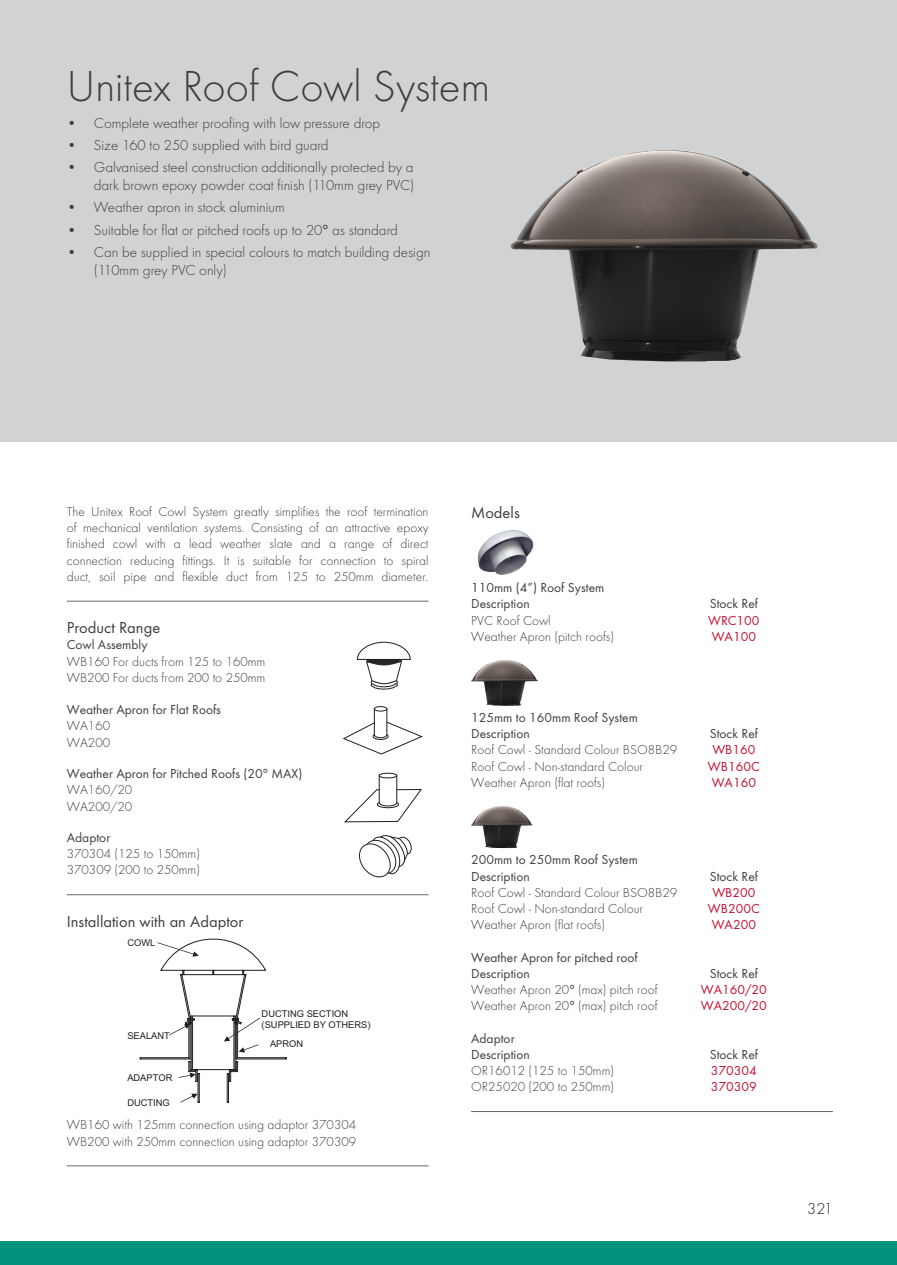
<style>
.page{position:relative;width:897px;height:1265px;background:#fff}
.page>*{position:absolute;margin:0;border:0;box-sizing:border-box;transform-origin:0 0}
.t1{font:300 45px "Futura T";color:#3e3e3f}
.t2{font:16.5px "Futura T";color:#3e3e3f}
.t3{font:300 16.5px "Futura T";color:#231f20}
.t4{font:300 15px/18px "Futura T";color:#3e3e3f;text-align:right}
.t5{font:300 13.5px/16.2px "Futura T";color:#3e3e3f}
.t6{font:13.5px/16.2px "Futura T";color:#3e3e3f}
.t7{font:13.5px "Futura T";color:#c3102f}
.t8{font:700 11.25px "Arial";color:#231f20}
.t9{font:9.3px/10.8px "Arial";color:#231f20}
</style>
<div class="page">
<div style="left:0;top:1240px;width:896px;height:24px;background:#03927c"></div>
<div style="left:0;top:0;width:896px;height:441px;background:#d1d2d4"></div>
<hr style="left:67px;top:601px;width:361px;height:1px;background:#69696c">
<hr style="left:67px;top:894px;width:361px;height:1px;background:#69696c">
<hr style="left:67px;top:1165px;width:361px;height:1px;background:#69696c">
<svg style="left:357px;top:642px;width:53px;height:47px"></svg>
<svg style="left:342px;top:708px;width:80px;height:46px"></svg>
<div style="left:374px;top:706px;width:13px;height:5px;background:#fff;border-radius:50%"></div>
<div style="left:374px;top:706px;width:13px;height:5px;border:1px solid #231f20;border-radius:50%"></div>
<svg style="left:344px;top:775px;width:78px;height:47px"></svg>
<hr style="left:379px;top:773px;width:17px;height:4px;background:#fff;border-radius:50%">
<div style="left:379px;top:773px;width:18px;height:5px;border:1px solid #231f20;border-radius:50%"></div>
<svg style="left:359px;top:835px;width:53px;height:43px"></svg>
<svg style="left:140px;top:938px;width:146px;height:164px"></svg>
<hr style="left:471px;top:1111px;width:361px;height:1px;background:#69696c">
<img style="left:478px;top:530px;width:56px;height:45px">
<img style="left:471px;top:660px;width:67px;height:45px">
<img style="left:471px;top:806px;width:61px;height:42px">
<img style="left:510px;top:150px;width:307px;height:211px">
<h1 class="t1" style="left:67px;top:60px;width:424px">Unitex Roof Cowl System</h1>
<p class="t4" style="left:67px;top:113px;width:315px">• Complete weather proofing with low pressure drop</p>
<p class="t4" style="left:67px;top:136px;width:263px">• Size 160 to 250 supplied with bird guard</p>
<p class="t4" style="left:67px;top:158px;width:349px">• Galvanised steel construction additionally protected by a dark brown epoxy powder coat finish (110mm grey PVC)</p>
<p class="t4" style="left:67px;top:198px;width:219px">• Weather apron in stock aluminium</p>
<p class="t4" style="left:67px;top:220px;width:332px">• Suitable for flat or pitched roofs up to 20° as standard</p>
<p class="t4" style="left:94px;top:243px;width:338px;text-align:left;text-indent:-27px">• Can be supplied in special colours to match building design (110mm grey PVC only)</p>
<p class="t5" style="left:67px;top:503px;width:363px;text-align:justify">The Unitex Roof Cowl System greatly simplifies the roof termination of mechanical ventilation systems. Consisting of an attractive epoxy finished cowl with a lead weather slate and a range of direct connection reducing fittings. It is suitable for connection to spiral duct, soil pipe and flexible duct from 125 to 250mm diameter.</p>
<p class="t2" style="left:67px;top:618px;width:95px">Product Range</p>
<p class="t6" style="left:67px;top:636px;width:82px">Cowl Assembly</p>
<p class="t5" style="left:67px;top:652px;width:200px">WB160 For ducts from 125 to 160mm<br>WB200 For ducts from 200 to 250mm</p>
<p class="t6" style="left:67px;top:701px;width:156px">Weather Apron for Flat Roofs</p>
<p class="t5" style="left:67px;top:717px;width:45px">WA160<br>WA200</p>
<p class="t6" style="left:67px;top:765px;width:237px">Weather Apron for Pitched Roofs (20° MAX)</p>
<p class="t5" style="left:67px;top:781px;width:67px">WA160/20<br>WA200/20</p>
<p class="t6" style="left:67px;top:829px;width:45px">Adaptor</p>
<p class="t5" style="left:67px;top:845px;width:135px">370304 (125 to 150mm)<br>370309 (200 to 250mm)</p>
<p class="t2" style="left:67px;top:911px;width:178px">Installation with an Adaptor</p>
<p class="t9" style="left:127px;top:937px;width:30px">COWL</p>
<p class="t2" style="left:471px;top:503px;width:50px">Models</p>
<p class="t6" style="left:471px;top:579px;width:135px">110mm (4”) Roof System<br>Description</p>
<p class="t6" style="left:709px;top:595px;width:50px">Stock Ref</p>
<p class="t5" style="left:471px;top:612px;width:81px">PVC Roof Cowl</p>
<p class="t7" style="left:708px;top:612px;width:53px">WRC100</p>
<p class="t5" style="left:471px;top:628px;width:144px">Weather Apron (pitch roofs)</p>
<p class="t7" style="left:711px;top:628px;width:46px">WA100</p>
<p class="t6" style="left:471px;top:709px;width:168px">125mm to 160mm Roof System<br>Description</p>
<p class="t6" style="left:709px;top:725px;width:50px">Stock Ref</p>
<p class="t5" style="left:471px;top:741px;width:207px">Roof Cowl - Standard Colour BSO8B29</p>
<p class="t7" style="left:712px;top:742px;width:45px">WB160</p>
<p class="t5" style="left:471px;top:758px;width:173px">Roof Cowl - Non-standard Colour</p>
<p class="t7" style="left:707px;top:758px;width:53px">WB160C</p>
<p class="t5" style="left:471px;top:774px;width:135px">Weather Apron (flat roofs)</p>
<p class="t7" style="left:711px;top:774px;width:46px">WA160</p>
<p class="t6" style="left:471px;top:851px;width:168px">200mm to 250mm Roof System<br>Description</p>
<p class="t6" style="left:709px;top:867px;width:50px">Stock Ref</p>
<p class="t5" style="left:471px;top:884px;width:207px">Roof Cowl - Standard Colour BSO8B29</p>
<p class="t7" style="left:712px;top:884px;width:45px">WB200</p>
<p class="t5" style="left:471px;top:900px;width:173px">Roof Cowl - Non-standard Colour</p>
<p class="t7" style="left:707px;top:900px;width:53px">WB200C</p>
<p class="t5" style="left:471px;top:916px;width:135px">Weather Apron (flat roofs)</p>
<p class="t7" style="left:711px;top:916px;width:46px">WA200</p>
<p class="t6" style="left:471px;top:948px;width:168px">Weather Apron for pitched roof<br>Description</p>
<p class="t8" style="left:387px;top:887px;width:169px">WB200 with 250mm connection</p>
<p class="t6" style="left:709px;top:965px;width:50px">Stock Ref</p>
<p class="t9" style="left:127px;top:1029px;width:44px">SEALANT</p>
<p class="t9" style="left:127px;top:1071px;width:47px">ADAPTOR</p>
<p class="t9" style="left:127px;top:1097px;width:44px">DUCTING</p>
<p class="t9" style="left:261px;top:1008px;width:110px">DUCTING SECTION (SUPPLIED BY OTHERS)</p>
<p class="t9" style="left:270px;top:1038px;width:35px">APRON</p>
<p class="t5" style="left:67px;top:1116px;width:291px">WB160 with 125mm connection using adaptor 370304<br>WB200 with 250mm connection using adaptor 370309</p>
<p class="t5" style="left:471px;top:981px;width:188px">Weather Apron 20° (max) pitch roof</p>
<p class="t7" style="left:700px;top:981px;width:68px">WA160/20</p>
<p class="t5" style="left:471px;top:997px;width:188px">Weather Apron 20° (max) pitch roof</p>
<p class="t7" style="left:700px;top:997px;width:68px">WA200/20</p>
<p class="t6" style="left:471px;top:1029px;width:60px">Adaptor<br>Description</p>
<p class="t9" style="left:521px;top:999px;width:88px">DUCTING SECTION</p>
<p class="t6" style="left:709px;top:1046px;width:50px">Stock Ref</p>
<p class="t5" style="left:471px;top:1062px;width:144px">OR16012 (125 to 150mm)</p>
<p class="t7" style="left:710px;top:1062px;width:47px">370304</p>
<p class="t5" style="left:471px;top:1078px;width:144px">OR25020 (200 to 250mm)</p>
<p class="t7" style="left:710px;top:1078px;width:47px">370309</p>
<p class="t3" style="left:807px;top:1198px;width:27px">321</p>
</div>
